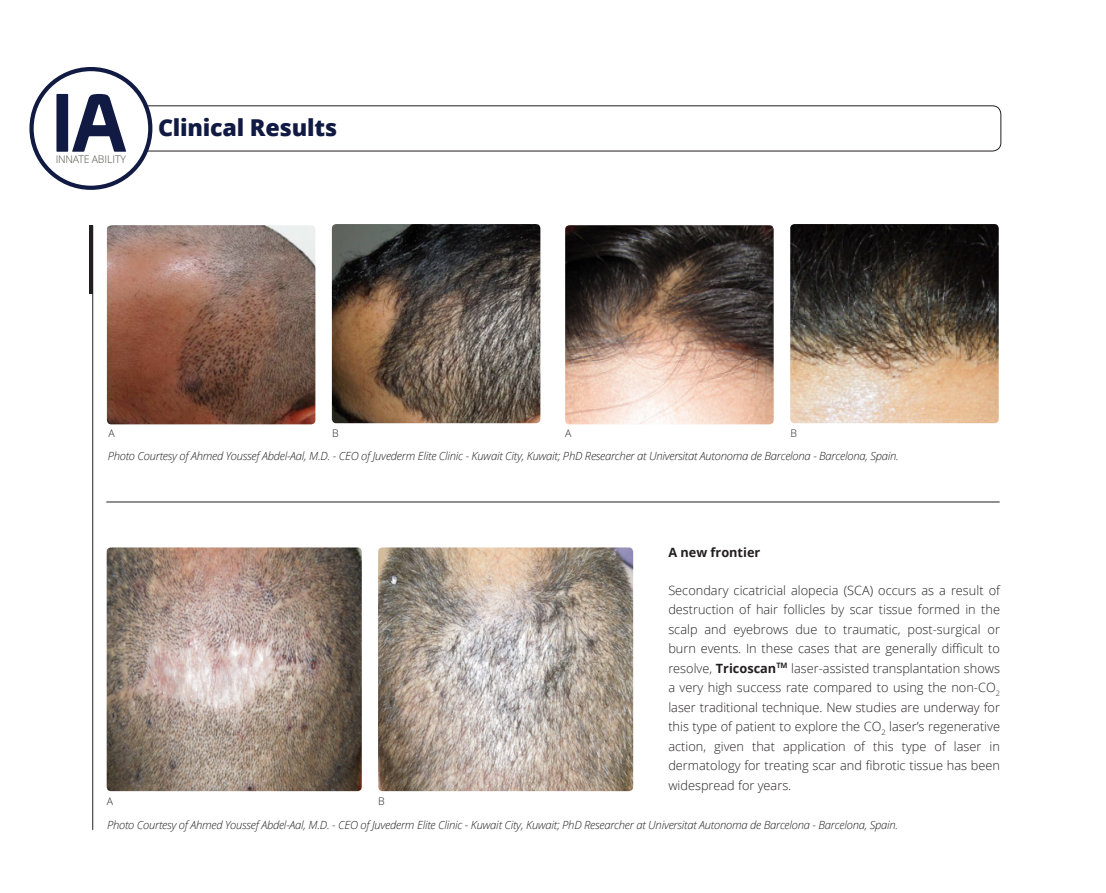
<style>
.page{position:relative;width:1106px;height:893px;background:#fff}
.page>*{position:absolute;margin:0;border:0;box-sizing:border-box;transform-origin:0 0}
.t1{font:800 23.25px "Open Sans";letter-spacing:-.01em;color:#111a43}
.t2{font:300 12.75px/19.5px "Open Sans";color:#231f20;text-align:justify}
.t3{font:700 12.75px "Open Sans";color:#231f20}
.t4{font:italic 300 11.25px "Open Sans";letter-spacing:-.02em;color:#231f20}
.t5{font:300 10.5px "Open Sans";letter-spacing:-.025em;color:#4c4b43}
.t6{font:300 10.5px "Open Sans";color:#231f20}
.s1{font-weight:700}
</style>
<div class="page">
<div style="left:69px;top:106px;width:932px;height:45px;border:1px solid #231f20;border-radius:9px"></div>
<div style="left:32px;top:69px;width:118px;height:119px;background:#fff;border-radius:50%"></div>
<div style="left:29px;top:67px;width:123px;height:123px;border:4px solid #111a43;border-radius:50%"></div>
<svg style="left:56px;top:94px;width:70px;height:58px"></svg>
<hr style="left:92px;top:225px;width:1px;height:605px;background:#231f20">
<hr style="left:89px;top:225px;width:4px;height:69px;background:#231f20">
<img style="left:107px;top:225px;width:208px;height:199px">
<img style="left:332px;top:224px;width:208px;height:199px">
<img style="left:565px;top:225px;width:208px;height:199px">
<img style="left:790px;top:224px;width:208px;height:199px">
<img style="left:107px;top:547px;width:255px;height:244px">
<img style="left:378px;top:547px;width:255px;height:244px">
<hr style="left:106px;top:502px;width:893px;height:1px;background:#231f20">
<p class="t5" style="left:56px;top:152px;width:72px">INNATE ABILITY</p>
<h1 class="t1" style="left:158px;top:110px;width:181px">Clinical Results</h1>
<p class="t6" style="left:108px;top:426px;width:8px">A</p>
<p class="t6" style="left:332px;top:426px;width:8px">B</p>
<p class="t6" style="left:565px;top:426px;width:8px">A</p>
<p class="t6" style="left:790px;top:426px;width:8px">B</p>
<p class="t4" style="left:108px;top:448px;width:792px">Photo Courtesy of Ahmed Youssef Abdel-Aal, M.D. - CEO of Juvederm Elite Clinic - Kuwait City, Kuwait; PhD Researcher at Universitat Autonoma de Barcelona - Barcelona, Spain.</p>
<p class="t3" style="left:668px;top:544px;width:93px">A new frontier</p>
<p class="t2" style="left:668px;top:580px;width:333px">Secondary cicatricial alopecia (SCA) occurs as a result of destruction of hair follicles by scar tissue formed in the scalp and eyebrows due to traumatic, post-surgical or burn events. In these cases that are generally difficult to resolve, <span class="s1">Tricoscan</span><sup>TM</sup> laser-assisted transplantation shows a very high success rate compared to using the non-CO<sub>2 </sub>laser traditional technique. New studies are underway for this type of patient to explore the CO<sub>2</sub> laser’s regenerative action, given that application of this type of laser in dermatology for treating scar and fibrotic tissue has been widespread for years.</p>
<p class="t6" style="left:107px;top:794px;width:8px">A</p>
<p class="t6" style="left:378px;top:794px;width:8px">B</p>
<p class="t4" style="left:107px;top:817px;width:792px">Photo Courtesy of Ahmed Youssef Abdel-Aal, M.D. - CEO of Juvederm Elite Clinic - Kuwait City, Kuwait; PhD Researcher at Universitat Autonoma de Barcelona - Barcelona, Spain.</p>
</div>
